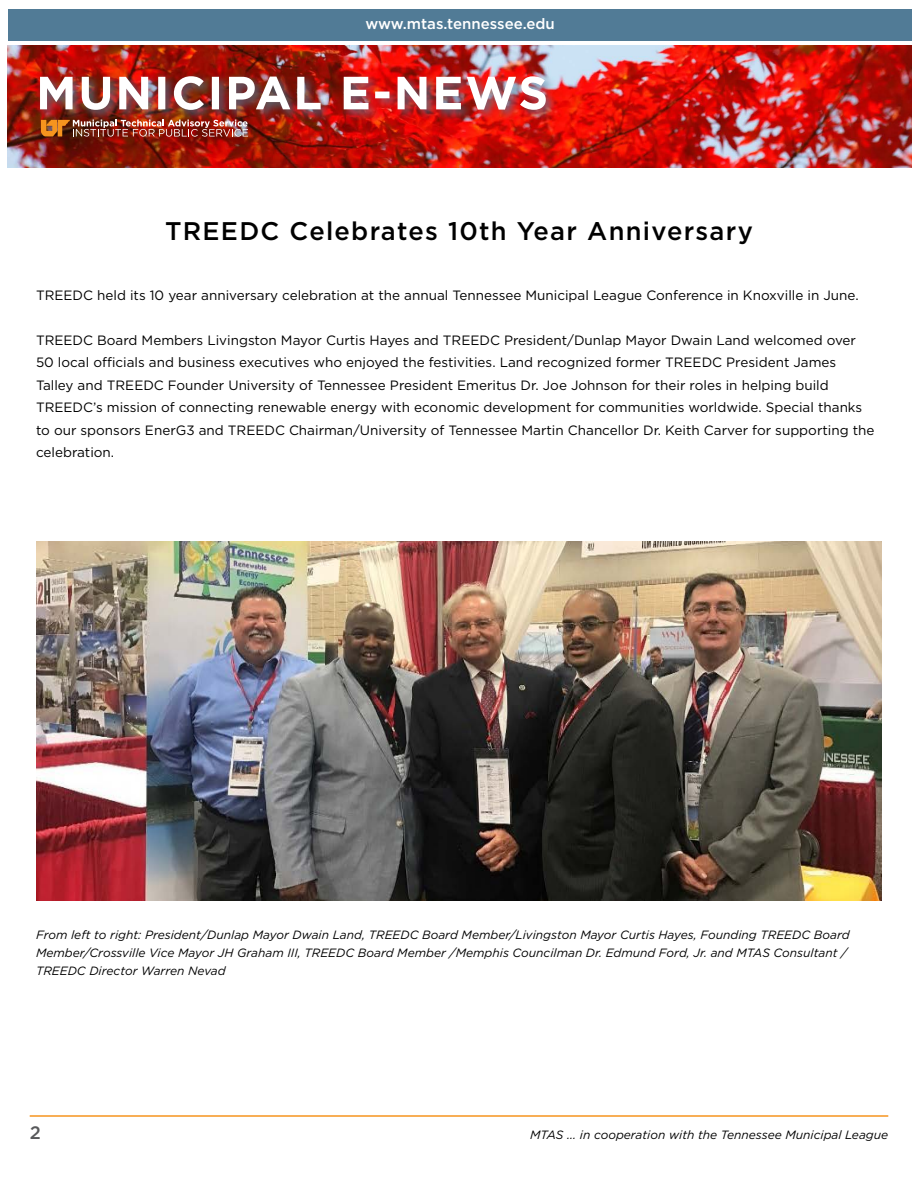
<style>
.page{position:relative;width:918px;height:1188px;background:#fff}
.page>*{position:absolute;margin:0;border:0;box-sizing:border-box;transform-origin:0 0}
.t1{font:500 25.5px "Gotham";letter-spacing:.05em;color:#000}
.t2{font:500 18px "Gotham";color:#58595b}
.t3{font:500 15px "Gotham";color:#fff}
.t4{font:13.5px/22.5px "Gotham";color:#000}
.t5{font:italic 12px/18px "Gotham";color:#000}
.s1{font-weight:700}
</style>
<div class="page">
<hr style="left:30px;top:1115px;width:858px;height:2px;background:#f7941e">
<div style="left:8px;top:9px;width:904px;height:31px;background:#517b96"></div>
<img style="left:8px;top:45px;width:904px;height:122px">
<div style="left:36px;top:72px;width:522px;height:50px;background:#517b96;opacity:.75"></div>
<img style="left:40px;top:76px;width:506px;height:34px">
<img style="left:32px;top:110px;width:247px;height:58px">
<img style="left:41px;top:120px;width:207px;height:17px">
<img style="left:36px;top:541px;width:846px;height:360px">
<p class="t3" style="left:365px;top:14px;width:191px">www.mtas.tennessee.edu</p>
<h1 class="t1" style="left:165px;top:215px;width:589px">TREEDC Celebrates 10th Year Anniversary</h1>
<p class="t4" style="left:36px;top:283px;width:824px">TREEDC held its 10 year anniversary celebration at the annual Tennessee Municipal League Conference in Knoxville in June.</p>
<p class="t4" style="left:36px;top:328px;width:840px">TREEDC Board Members Livingston Mayor Curtis Hayes and TREEDC President/Dunlap Mayor Dwain Land welcomed over 50 local officials and business executives who enjoyed the festivities. Land recognized former TREEDC President James Talley and TREEDC Founder University of Tennessee President Emeritus Dr. Joe Johnson for their roles in helping build TREEDC’s mission of connecting renewable energy with economic development for communities worldwide. Special thanks to our sponsors EnerG3 and TREEDC Chairman/University of Tennessee Martin Chancellor Dr. Keith Carver for supporting the celebration.</p>
<p class="t5" style="left:36px;top:926px;width:815px">From left to right: President/Dunlap Mayor Dwain Land, TREEDC Board Member/Livingston Mayor Curtis Hayes, Founding TREEDC Board<br>Member/Crossville Vice Mayor JH Graham III, TREEDC Board Member /Memphis Councilman Dr. Edmund Ford, Jr. and MTAS Consultant /<br>TREEDC Director Warren Nevad</p>
<h2 class="t2" style="left:30px;top:1121px;width:13px">2<span class="s1">1</span></h2>
<p class="t5" style="left:530px;top:1126px;width:360px">MTAS ... in cooperation with the Tennessee Municipal League</p>
</div>
